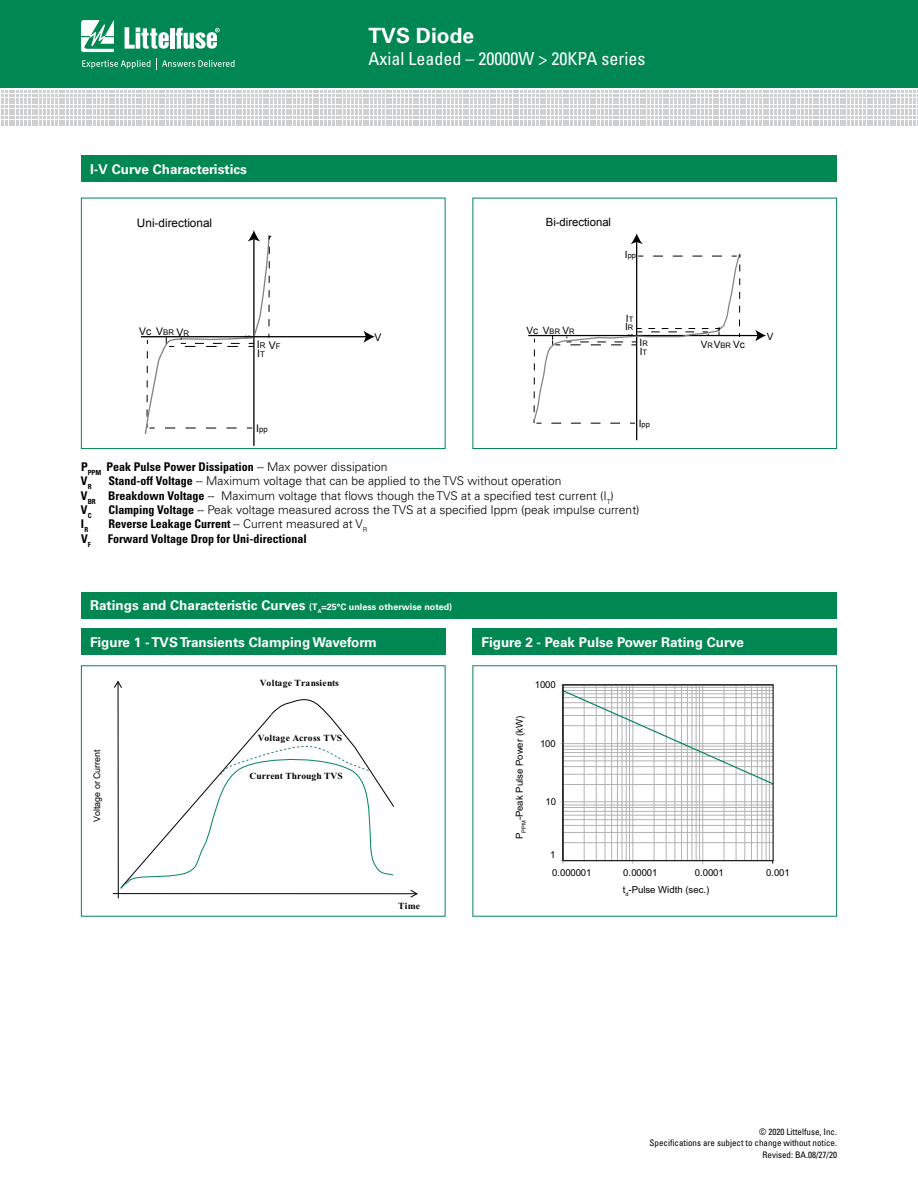
<style>
.page{position:relative;width:918px;height:1188px;background:#fff}
.page>*{position:absolute;margin:0;border:0;box-sizing:border-box;transform-origin:0 0}
.t1{font:700 21px "Univers LT Std";color:#fff}
.t2{font:condensed 18px "Univers LT Std";color:#fff}
.t3{font:700 13.5px "Univers LT Std";color:#fff}
.t4{font:300 12px/14.4px "Univers LT Std";color:#000}
.t5{font:700 condensed 12px/14.4px "Univers LT Std";color:#000}
.t6{font:11.85px "Arial";color:#000}
.t7{font:11.25px "Arial";color:#000}
.t8{font:10.5px/9.8px "Arial";color:#000}
.t9{font:10.05px/9.3px "Arial";color:#000}
.t10{font:9.6px "Arial";color:#000}
.t11{font:9.6px "Arial";letter-spacing:-.015em;color:#010101}
.t12{font:700 9.3px "Times New Roman";color:#000100}
.t13{font:9.15px "Arial";color:#000}
.t14{font:condensed 9px/10.8px "Univers LT Std";color:#000;text-align:right}
.t15{font:7.8px "Arial";color:#000}
.t16{font:7.5px "Arial";color:#000}
.s1{font-size:7.8px}
.s2{font-size:10.05px}
.s3{font-size:7.5px}
.s4{font-size:10.5px}
.s5{font-weight:300;font-stretch:normal}
.s6{font-weight:700;font-stretch:condensed}
.s7{font-size:9px}
</style>
<div class="page">
<div style="left:0;top:0;width:918px;height:88px;background:#008752"></div>
<svg style="left:1px;top:91px;width:917px;height:35px"></svg>
<svg style="left:81px;top:20px;width:33px;height:32px"></svg>
<hr style="left:170px;top:28px;width:4px;height:21px;background:#fff">
<svg style="left:176px;top:28px;width:44px;height:21px"></svg>
<svg style="left:125px;top:27px;width:44px;height:22px"></svg>
<svg style="left:82px;top:58px;width:153px;height:11px"></svg>
<div style="left:81px;top:155px;width:756px;height:27px;background:#008752"></div>
<svg style="left:120px;top:699px;width:274px;height:190px"></svg>
<hr style="left:113px;top:893px;width:304px;height:1px;background:#000100">
<svg style="left:410px;top:890px;width:8px;height:8px"></svg>
<hr style="left:118px;top:682px;width:1px;height:216px;background:#000100">
<svg style="left:114px;top:680px;width:8px;height:8px"></svg>
<div style="left:81px;top:628px;width:365px;height:27px;background:#008752"></div>
<div style="left:81px;top:592px;width:756px;height:27px;background:#008752"></div>
<div style="left:472px;top:628px;width:365px;height:27px;background:#008752"></div>
<hr style="left:563px;top:842px;width:210px;height:1px;background:#b3b3b4">
<hr style="left:563px;top:832px;width:210px;height:1px;background:#b3b3b4">
<hr style="left:563px;top:825px;width:210px;height:1px;background:#b3b3b4">
<hr style="left:563px;top:819px;width:210px;height:1px;background:#b3b3b4">
<hr style="left:563px;top:815px;width:210px;height:1px;background:#b3b3b4">
<hr style="left:563px;top:811px;width:210px;height:1px;background:#b3b3b4">
<hr style="left:563px;top:807px;width:210px;height:1px;background:#b3b3b4">
<hr style="left:563px;top:805px;width:210px;height:1px;background:#b3b3b4">
<hr style="left:563px;top:802px;width:210px;height:1px;background:#b3b3b4">
<hr style="left:584px;top:685px;width:1px;height:176px;background:#b3b3b4">
<hr style="left:596px;top:685px;width:1px;height:176px;background:#b3b3b4">
<hr style="left:605px;top:685px;width:1px;height:176px;background:#b3b3b4">
<hr style="left:611px;top:685px;width:1px;height:176px;background:#b3b3b4">
<hr style="left:617px;top:685px;width:1px;height:176px;background:#b3b3b4">
<hr style="left:622px;top:685px;width:1px;height:176px;background:#b3b3b4">
<hr style="left:626px;top:685px;width:1px;height:176px;background:#b3b3b4">
<hr style="left:629px;top:685px;width:1px;height:176px;background:#b3b3b4">
<hr style="left:654px;top:685px;width:1px;height:176px;background:#b3b3b4">
<hr style="left:666px;top:685px;width:1px;height:176px;background:#b3b3b4">
<hr style="left:675px;top:685px;width:1px;height:176px;background:#b3b3b4">
<hr style="left:681px;top:685px;width:1px;height:176px;background:#b3b3b4">
<hr style="left:687px;top:685px;width:1px;height:176px;background:#b3b3b4">
<hr style="left:692px;top:685px;width:1px;height:176px;background:#b3b3b4">
<hr style="left:696px;top:685px;width:1px;height:176px;background:#b3b3b4">
<hr style="left:699px;top:685px;width:1px;height:176px;background:#b3b3b4">
<hr style="left:724px;top:685px;width:1px;height:176px;background:#b3b3b4">
<hr style="left:736px;top:685px;width:1px;height:176px;background:#b3b3b4">
<hr style="left:745px;top:685px;width:1px;height:176px;background:#b3b3b4">
<hr style="left:751px;top:685px;width:1px;height:176px;background:#b3b3b4">
<hr style="left:757px;top:685px;width:1px;height:176px;background:#b3b3b4">
<hr style="left:762px;top:685px;width:1px;height:176px;background:#b3b3b4">
<hr style="left:766px;top:685px;width:1px;height:176px;background:#b3b3b4">
<hr style="left:769px;top:685px;width:1px;height:176px;background:#b3b3b4">
<hr style="left:633px;top:685px;width:1px;height:176px;background:#b3b3b4">
<hr style="left:703px;top:685px;width:1px;height:176px;background:#b3b3b4">
<svg style="left:561px;top:685px;width:211px;height:100px"></svg>
<div style="left:562px;top:684px;width:212px;height:177px;border:1px solid #221f1f"></div>
<hr style="left:253px;top:238px;width:2px;height:208px;background:#000">
<hr style="left:141px;top:336px;width:226px;height:1px;background:#000">
<svg style="left:364px;top:331px;width:11px;height:12px"></svg>
<svg style="left:144px;top:230px;width:127px;height:205px"></svg>
<div style="left:81px;top:198px;width:365px;height:251px;border:1px solid #008752"></div>
<hr style="left:636px;top:241px;width:1px;height:199px;background:#000">
<svg style="left:631px;top:233px;width:12px;height:11px"></svg>
<hr style="left:528px;top:335px;width:230px;height:1px;background:#000">
<svg style="left:755px;top:330px;width:11px;height:12px"></svg>
<svg style="left:532px;top:253px;width:209px;height:171px"></svg>
<div style="left:472px;top:198px;width:365px;height:251px;border:1px solid #008752"></div>
<h1 class="t1" style="left:369px;top:23px;width:107px">TVS Diode</h1>
<h2 class="t2" style="left:369px;top:47px;width:278px">Axial Leaded – 20000W &gt; 20KPA series</h2>
<p class="t3" style="left:90px;top:161px;width:158px">I-V Curve Characteristics</p>
<p class="t6" style="left:137px;top:215px;width:77px">Uni-directional</p>
<p class="t8" style="left:139px;top:327px;width:52px">Vc V<span class="s1">BR</span> V<span class="s1">R</span></p>
<p class="t8" style="left:257px;top:339px;width:10px">I<span class="s1">R<br></span>I<span class="s1">T</span></p>
<p class="t8" style="left:269px;top:341px;width:13px">V<span class="s1">F</span></p>
<p class="t8" style="left:375px;top:333px;width:8px">V</p>
<p class="t7" style="left:546px;top:215px;width:67px">Bi-directional</p>
<p class="t16" style="left:625px;top:251px;width:13px"><span class="s2">I</span>pp</p>
<p class="t9" style="left:527px;top:326px;width:50px">Vc V<span class="s3">BR</span> V<span class="s3">R</span></p>
<p class="t9" style="left:626px;top:313px;width:9px">I<span class="s3">T</span></p>
<p class="t9" style="left:625px;top:322px;width:10px">I<span class="s3">R</span></p>
<p class="t9" style="left:640px;top:338px;width:10px">I<span class="s3">R<br></span>I<span class="s3">T</span></p>
<p class="t9" style="left:701px;top:340px;width:46px">V<span class="s3">R</span>V<span class="s3">BR</span> Vc</p>
<p class="t9" style="left:767px;top:332px;width:8px">V</p>
<p class="t15" style="left:256px;top:424px;width:13px"><span class="s4">I</span>pp</p>
<p class="t16" style="left:639px;top:419px;width:13px"><span class="s2">I</span>pp</p>
<p class="t5" style="left:81px;top:459px;width:308px">P<sub>PPM</sub> Peak Pulse Power Dissipation <span class="s5">-- Max power dissipation<br></span>V<sub>R</sub></p>
<p class="t4" style="left:81px;top:474px;width:534px;text-indent:28px"><span class="s6">Stand-off Voltage</span> -- Maximum voltage that can be applied to the TVS without operation<br><span class="s6">V</span><sub>BR</sub> <span class="s6">Breakdown Voltage</span> -- Maximum voltage that flows though the TVS at a specified test current (I<sub>T</sub>)<br><span class="s6">V</span><sub>C</sub></p>
<p class="t4" style="left:109px;top:502px;width:533px"><span class="s6">Clamping Voltage</span> -- Peak voltage measured across the TVS at a specified Ippm (peak impulse current)</p>
<p class="t5" style="left:81px;top:517px;width:9px">I<sub>R</sub></p>
<p class="t5" style="left:108px;top:517px;width:260px">Reverse Leakage Current <span class="s5">-- Current measured at V</span><sub>R</sub></p>
<p class="t5" style="left:81px;top:531px;width:11px">V<sub>F</sub></p>
<p class="t5" style="left:108px;top:531px;width:200px">Forward Voltage Drop for Uni-directional</p>
<p class="t3" style="left:90px;top:597px;width:364px">Ratings and Characteristic Curves <span class="s7">(T</span><sub>A</sub><span class="s7">=25°C unless otherwise noted)</span></p>
<p class="t3" style="left:90px;top:634px;width:289px">Figure 1 - TVS Transients Clamping Waveform</p>
<p class="t13" style="left:91px;top:822px;width:74px;rotate:-90deg">Voltage or Current</p>
<p class="t12" style="left:260px;top:677px;width:80px">Voltage Transients</p>
<p class="t12" style="left:258px;top:732px;width:86px">Voltage Across TVS</p>
<p class="t12" style="left:250px;top:770px;width:95px">Current Through TVS</p>
<p class="t3" style="left:482px;top:634px;width:264px">Figure 2 - Peak Pulse Power Rating Curve</p>
<p class="t11" style="left:535px;top:678px;width:22px">1000</p>
<p class="t10" style="left:513px;top:839px;width:124px;rotate:-90deg">P<sub>PPM</sub>-Peak Pulse Power (kW)</p>
<p class="t11" style="left:540px;top:737px;width:17px">100</p>
<p class="t11" style="left:545px;top:795px;width:12px">10</p>
<p class="t11" style="left:550px;top:848px;width:7px">1</p>
<p class="t12" style="left:398px;top:900px;width:23px">Time</p>
<p class="t11" style="left:552px;top:866px;width:41px">0.000001</p>
<p class="t11" style="left:623px;top:866px;width:36px">0.00001</p>
<p class="t11" style="left:695px;top:866px;width:30px">0.0001</p>
<p class="t11" style="left:766px;top:866px;width:25px">0.001</p>
<p class="t10" style="left:623px;top:883px;width:88px">t<sub>d</sub>-Pulse Width (sec.)</p>
<p class="t14" style="left:650px;top:1126px;width:189px">© 2020 Littelfuse, Inc.<br>Specifications are subject to change without notice.</p>
<p class="t14" style="left:763px;top:1149px;width:76px">Revised: BA.08/27/20</p>
</div>
